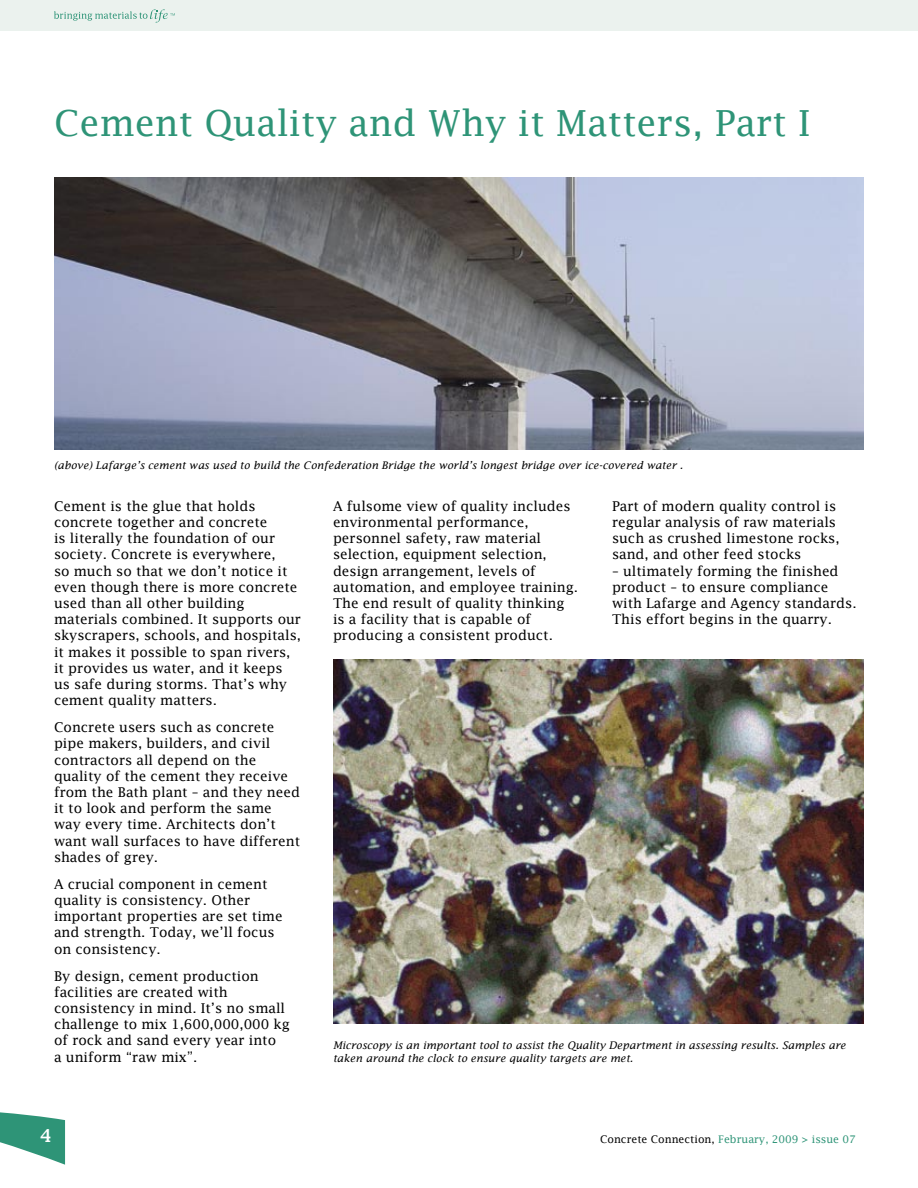
<style>
.page{position:relative;width:918px;height:1188px;background:#fff}
.page>*{position:absolute;margin:0;border:0;box-sizing:border-box;transform-origin:0 0}
.t1{font:36px "Lucida Fax";color:#2e9477}
.t2{font:600 18px "Lucida Fax";color:#fff}
.t3{font:13.5px/16.2px "Lucida Fax";color:#000}
.t4{font:italic 10.5px/12.6px "Lucida Fax";color:#000}
.t5{font:10.5px "Lucida Fax";color:#2e9477}
.s1{color:#000}
</style>
<div class="page">
<svg style="left:0;top:1112px;width:65px;height:53px"></svg>
<div style="left:0;top:0;width:918px;height:31px;background:#ebf2ee"></div>
<svg style="left:54px;top:9px;width:121px;height:14px"></svg>
<img style="left:54px;top:178px;width:810px;height:272px">
<img style="left:333px;top:659px;width:531px;height:365px">
<h1 class="t1" style="left:54px;top:102px;width:758px">Cement Quality and Why it Matters, Part I</h1>
<p class="t4" style="left:54px;top:459px;width:631px">(above) Lafarge’s cement was used to build the Confederation Bridge the world’s longest bridge over ice-covered water .</p>
<p class="t3" style="left:54px;top:498px;width:249px">Cement is the glue that holds concrete together and concrete<br>is literally the foundation of our society. Concrete is everywhere,<br>so much so that we don’t notice it even though there is more concrete used than all other building materials combined. It supports our skyscrapers, schools, and hospitals, it makes it possible to span rivers, it provides us water, and it keeps us safe during storms. That’s why cement quality matters.</p>
<p class="t3" style="left:54px;top:719px;width:248px">Concrete users such as concrete pipe makers, builders, and civil contractors all depend on the quality of the cement they receive from the Bath plant – and they need it to look and perform the same way every time. Architects don’t want wall surfaces to have different shades of grey.</p>
<p class="t3" style="left:54px;top:876px;width:230px">A crucial component in cement quality is consistency. Other important properties are set time and strength. Today, we’ll focus on consistency.</p>
<p class="t3" style="left:54px;top:968px;width:237px">By design, cement production facilities are created with consistency in mind. It’s no small challenge to mix 1,600,000,000 kg of rock and sand every year into<br>a uniform “raw mix”.</p>
<p class="t3" style="left:333px;top:498px;width:247px">A fulsome view of quality includes environmental performance, personnel safety, raw material selection, equipment selection, design arrangement, levels of automation, and employee training.<br>The end result of quality thinking is a facility that is capable of producing a consistent product.</p>
<p class="t3" style="left:612px;top:498px;width:229px">Part of modern quality control is regular analysis of raw materials such as crushed limestone rocks, sand, and other feed stocks</p>
<p class="t3" style="left:612px;top:563px;width:246px">– ultimately forming the finished product – to ensure compliance with Lafarge and Agency standards.<br>This effort begins in the quarry.</p>
<p class="t4" style="left:333px;top:1039px;width:514px">Microscopy is an important tool to assist the Quality Department in assessing results. Samples are taken around the clock to ensure quality targets are met.</p>
<h2 class="t2" style="left:40px;top:1125px;width:13px">4</h2>
<p class="t5" style="left:600px;top:1133px;width:257px"><span class="s1">Concrete Connection,</span> February, 2009 &gt; issue 07</p>
</div>
